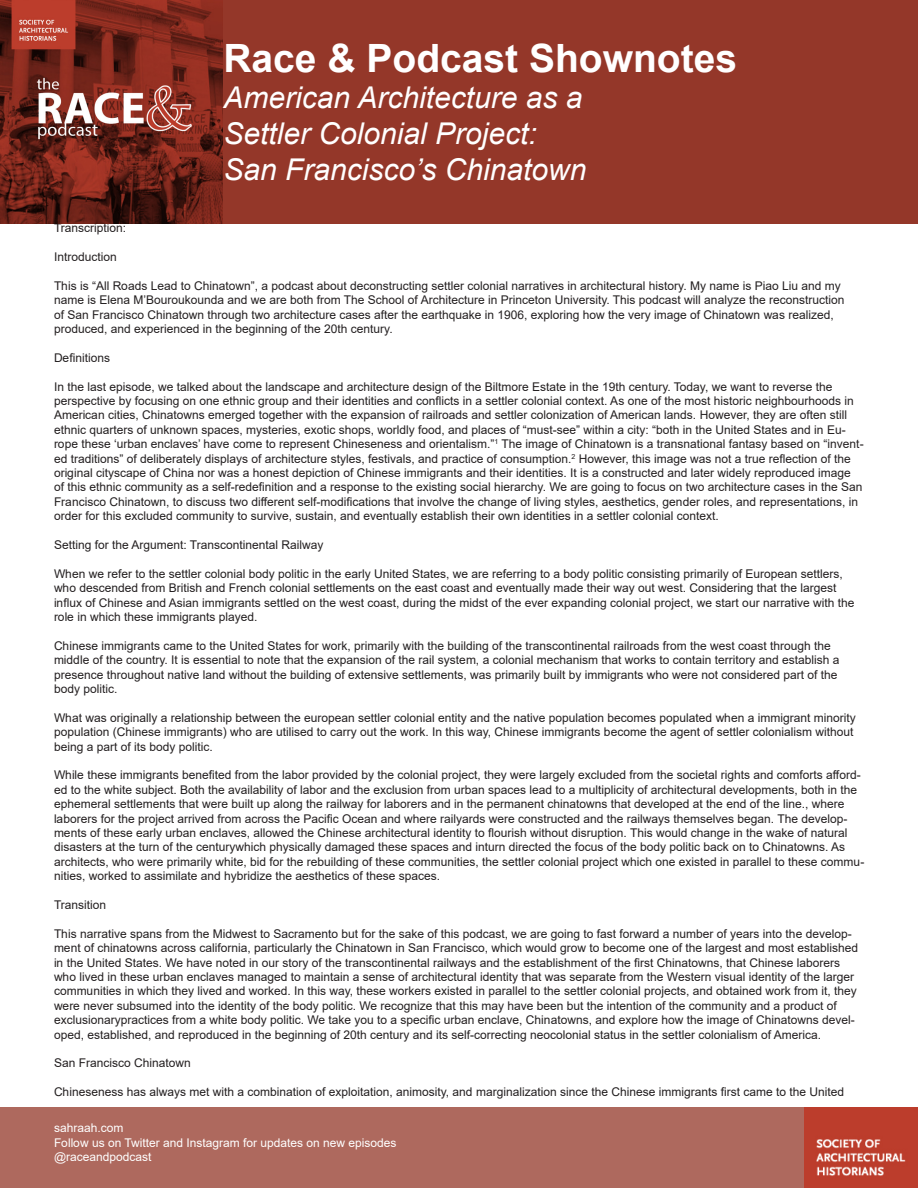
<style>
.page{position:relative;width:918px;height:1188px;background:#fff}
.page>*{position:absolute;margin:0;border:0;box-sizing:border-box;transform-origin:0 0}
.t1{font:700 39px "Arial";color:#fff}
.t2{font:italic 30px "Arial";color:#fff}
.t3{font:12px/14.4px "Arial";color:#231f20}
.t4{font:12px "Arial";color:#fff}
</style>
<div class="page">
<img style="left:0;top:0;width:223px;height:223px">
<div style="left:223px;top:0;width:695px;height:223px;background:#943729"></div>
<div style="left:0;top:1107px;width:918px;height:81px;background:#ae695e"></div>
<img style="left:804px;top:1107px;width:114px;height:81px">
<p class="t1" style="left:223px;top:30px;width:515px">Race &amp; Podcast Shownotes</p>
<p class="t2" style="left:223px;top:78px;width:361px">American Architecture as a</p>
<p class="t2" style="left:223px;top:114px;width:315px">Settler Colonial Project:</p>
<p class="t2" style="left:223px;top:150px;width:364px">San Francisco’s Chinatown</p>
<p class="t3" style="left:54px;top:221px;width:74px">Transcription:</p>
<p class="t3" style="left:54px;top:250px;width:64px">Introduction</p>
<p class="t3" style="left:54px;top:278px;width:792px">This is “All Roads Lead to Chinatown”, a podcast about deconstructing settler colonial narratives in architectural history. My name is Piao Liu and my name is Elena M’Bouroukounda and we are both from The School of Architecture in Princeton University. This podcast will analyze the reconstruction of San Francisco Chinatown through two architecture cases after the earthquake in 1906, exploring how the very image of Chinatown was realized, produced, and experienced in the beginning of the 20th century.</p>
<p class="t3" style="left:54px;top:350px;width:58px">Definitions</p>
<p class="t3" style="left:54px;top:379px;width:811px">In the last episode, we talked about the landscape and architecture design of the Biltmore Estate in the 19th century. Today, we want to reverse the perspective by focusing on one ethnic group and their identities and conflicts in a settler colonial context. As one of the most historic neighbourhoods in American cities, Chinatowns emerged together with the expansion of railroads and settler colonization of American lands. However, they are often still ethnic quarters of unknown spaces, mysteries, exotic shops, worldly food, and places of “must-see” within a city: “both in the United States and in Eu&shy;rope these ‘urban enclaves’ have come to represent Chineseness and orientalism.”<sup>1</sup> The image of Chinatown is a transnational fantasy based on “invent&shy;ed traditions” of deliberately displays of architecture styles, festivals, and practice of consumption.<sup>2</sup> However, this image was not a true reflection of the original cityscape of China nor was a honest depiction of Chinese immigrants and their identities. It is a constructed and later widely reproduced image of this ethnic community as a self-redefinition and a response to the existing social hierarchy. We are going to focus on two architecture cases in the San Francisco Chinatown, to discuss two different self-modifications that involve the change of living styles, aesthetics, gender roles, and representations, in order for this excluded community to survive, sustain, and eventually establish their own identities in a settler colonial context.</p>
<p class="t3" style="left:54px;top:538px;width:271px">Setting for the Argument: Transcontinental Railway</p>
<p class="t3" style="left:54px;top:566px;width:802px">When we refer to the settler colonial body politic in the early United States, we are referring to a body politic consisting primarily of European settlers, who descended from British and French colonial settlements on the east coast and eventually made their way out west. Considering that the largest influx of Chinese and Asian immigrants settled on the west coast, during the midst of the ever expanding colonial project, we start our narrative with the role in which these immigrants played.</p>
<p class="t3" style="left:54px;top:638px;width:787px">Chinese immigrants came to the United States for work, primarily with the building of the transcontinental railroads from the west coast through the middle of the country. It is essential to note that the expansion of the rail system, a colonial mechanism that works to contain territory and establish a presence throughout native land without the building of extensive settlements, was primarily built by immigrants who were not considered part of the body politic.</p>
<p class="t3" style="left:54px;top:710px;width:803px">What was originally a relationship between the european settler colonial entity and the native population becomes populated when a immigrant minority population (Chinese immigrants) who are utilised to carry out the work. In this way, Chinese immigrants become the agent of settler colonialism without being a part of its body politic.</p>
<p class="t3" style="left:54px;top:768px;width:812px">While these immigrants benefited from the labor provided by the colonial project, they were largely excluded from the societal rights and comforts afford&shy;ed to the white subject. Both the availability of labor and the exclusion from urban spaces lead to a multiplicity of architectural developments, both in the ephemeral settlements that were built up along the railway for laborers and in the permanent chinatowns that developed at the end of the line., where laborers for the project arrived from across the Pacific Ocean and where railyards were constructed and the railways themselves began. The develop&shy;ments of these early urban enclaves, allowed the Chinese architectural identity to flourish without disruption. This would change in the wake of natural disasters at the turn of the centurywhich physically damaged these spaces and inturn directed the focus of the body politic back on to Chinatowns. As architects, who were primarily white, bid for the rebuilding of these communities, the settler colonial project which one existed in parallel to these commu&shy;nities, worked to assimilate and hybridize the aesthetics of these spaces.</p>
<p class="t3" style="left:54px;top:898px;width:54px">Transition</p>
<p class="t3" style="left:54px;top:926px;width:806px">This narrative spans from the Midwest to Sacramento but for the sake of this podcast, we are going to fast forward a number of years into the develop&shy;ment of chinatowns across california, particularly the Chinatown in San Francisco, which would grow to become one of the largest and most established in the United States. We have noted in our story of the transcontinental railways and the establishment of the first Chinatowns, that Chinese laborers who lived in these urban enclaves managed to maintain a sense of architectural identity that was separate from the Western visual identity of the larger communities in which they lived and worked. In this way, these workers existed in parallel to the settler colonial projects, and obtained work from it, they were never subsumed into the identity of the body politic. We recognize that this may have been but the intention of the community and a product of exclusionarypractices from a white body politic. We take you to a specific urban enclave, Chinatowns, and explore how the image of Chinatowns devel&shy;oped, established, and reproduced in the beginning of 20th century and its self-correcting neocolonial status in the settler colonialism of America.</p>
<p class="t3" style="left:54px;top:1056px;width:138px">San Francisco Chinatown</p>
<p class="t3" style="left:54px;top:1085px;width:792px">Chineseness has always met with a combination of exploitation, animosity, and marginalization since the Chinese immigrants first came to the United</p>
<p class="t4" style="left:54px;top:1120px;width:71px">sahraah.com</p>
<p class="t4" style="left:54px;top:1134px;width:344px">Follow us on Twitter and Instagram for updates on new episodes</p>
<p class="t4" style="left:54px;top:1149px;width:99px">@raceandpodcast</p>
</div>
